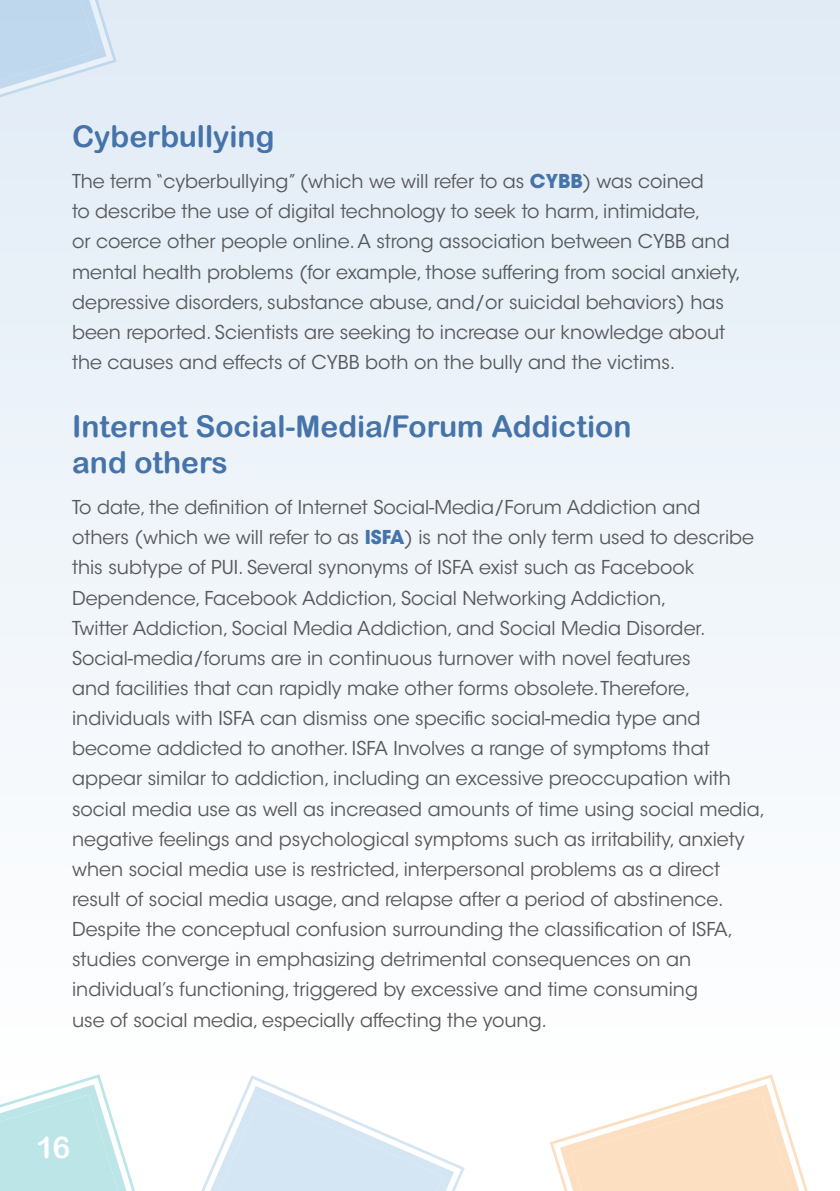
<style>
.page{position:relative;width:840px;height:1191px;background:#fff}
.page>*{position:absolute;margin:0;border:0;box-sizing:border-box;transform-origin:0 0}
.t1{font:30px/36.2px "Arial Rounded MT Bold";color:#4673a9}
.t2{font:30px "Arial Rounded MT Bold";color:#fff}
.t3{font:19px/30.2px "ITC Avant Garde Std";color:#57585a}
.s1{font-weight:700;color:#4673a9}
</style>
<div class="page">
<svg style="left:0;top:1083px;width:465px;height:108px"></svg>
<svg style="left:550px;top:1083px;width:258px;height:108px"></svg>
<div style="left:0;top:0;width:839px;height:1083px;background:linear-gradient(to bottom,#e1ebf6,#fefefe)"></div>
<svg style="left:0;top:0;width:127px;height:140px;background:#d4e3f2"></svg>
<p class="t1" style="left:72px;top:117px;width:204px">Cyberbullying</p>
<p class="t3" style="left:72px;top:166px;width:670px">The term “cyberbullying” (which we will refer to as <span class="s1">CYBB</span>) was coined<br>to describe the use of digital technology to seek to harm, intimidate,<br>or coerce other people online. A strong association between CYBB and mental health problems (for example, those suffering from social anxiety, depressive disorders, substance abuse, and/or suicidal behaviors) has been reported. Scientists are seeking to increase our knowledge about the causes and effects of CYBB both on the bully and the victims.</p>
<p class="t1" style="left:72px;top:407px;width:560px">Internet Social-Media/Forum Addiction and others</p>
<p class="t3" style="left:72px;top:492px;width:683px">To date, the definition of Internet Social-Media/Forum Addiction and others (which we will refer to as <span class="s1">ISFA</span>) is not the only term used to describe this subtype of PUI. Several synonyms of ISFA exist such as Facebook Dependence, Facebook Addiction, Social Networking Addiction,<br>Twitter Addiction, Social Media Addiction, and Social Media Disorder.</p>
<p class="t3" style="left:72px;top:643px;width:694px">Social-media/forums are in continuous turnover with novel features<br>and facilities that can rapidly make other forms obsolete. Therefore, individuals with ISFA can dismiss one specific social-media type and become addicted to another. ISFA Involves a range of symptoms that appear similar to addiction, including an excessive preoccupation with social media use as well as increased amounts of time using social media, negative feelings and psychological symptoms such as irritability, anxiety when social media use is restricted, interpersonal problems as a direct result of social media usage, and relapse after a period of abstinence.<br>Despite the conceptual confusion surrounding the classification of ISFA, studies converge in emphasizing detrimental consequences on an individual’s functioning, triggered by excessive and time consuming<br>use of social media, especially affecting the young.</p>
<h1 class="t2" style="left:36px;top:1129px;width:36px">16</h1>
</div>
